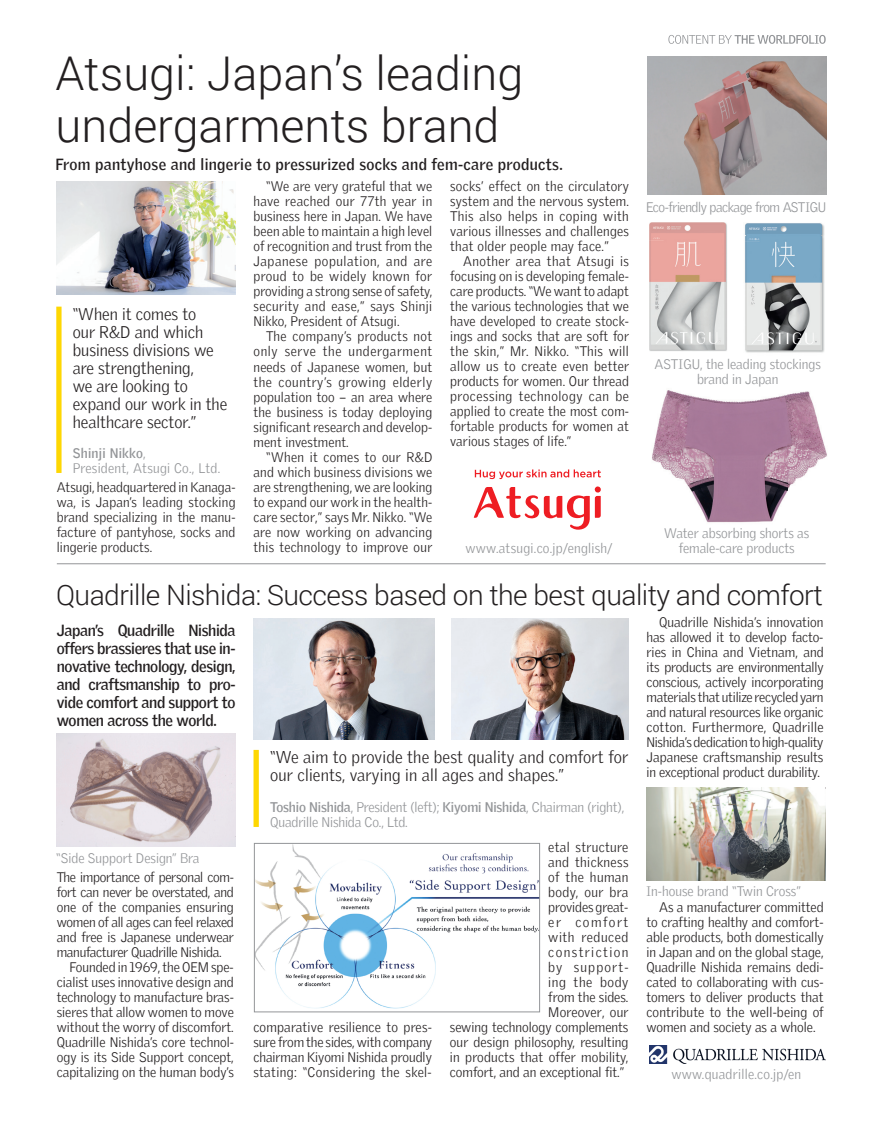
<style>
.page{position:relative;width:877px;height:1135px;background:#fff}
.page>*{position:absolute;margin:0;border:0;box-sizing:border-box;transform-origin:0 0}
.t1{font:300 46.5px/52.5px "Roboto";color:#231f20}
.t2{font:300 28.05px "Roboto";letter-spacing:-.02em;color:#231f20}
.t3{font:300 16.65px/18.1px "Griffith Gothic";letter-spacing:.01em;color:#231f20}
.t4{font:300 16.5px/18px "Griffith Gothic";color:#231f20}
.t5{font:700 15.75px/18px "Griffith Gothic";letter-spacing:.005em;color:#231f20;text-align:justify}
.t6{font:300 13.65px/15.1px "Griffith Gothic";letter-spacing:-.01em;color:#939598}
.t7{font:300 13.5px/15px "Griffith Gothic";color:#231f20;text-align:justify}
.t8{font:300 13.5px/15px "Griffith Gothic";color:#939598;text-align:center}
.t9{font:300 13.5px "Griffith Gothic";letter-spacing:-.02em;color:#231f20}
.t10{font:300 13.5px/15px "Griffith Gothic";letter-spacing:.02em;color:#939598}
.t11{font:300 13.5px "Griffith Gothic";letter-spacing:-.03em;color:#939598}
.t12{font:300 13.5px "Griffith Gothic";letter-spacing:.025em;color:#231f20}
.t13{font:300 13.5px "Griffith Gothic";letter-spacing:.03em;color:#231f20}
.t14{font:300 13.5px "Griffith Gothic";letter-spacing:.105em;color:#231f20}
.t15{font:300 13.5px "Griffith Gothic";letter-spacing:.04em;color:#231f20}
.t16{font:300 13.5px "Griffith Gothic";letter-spacing:.085em;color:#231f20}
.t17{font:300 13.5px "Griffith Gothic";letter-spacing:.045em;color:#231f20}
.t18{font:300 13.5px "Griffith Gothic";letter-spacing:.115em;color:#231f20}
.s1{font-weight:700}
</style>
<div class="page">
<svg style="left:668px;top:35px;width:157px;height:9px"></svg>
<hr style="left:57px;top:563px;width:768px;height:1px;background:#939598">
<img style="left:649px;top:1045px;width:176px;height:18px">
<img style="left:253px;top:618px;width:181px;height:121px">
<img style="left:451px;top:618px;width:177px;height:121px">
<div style="left:253px;top:750px;width:6px;height:77px;background:#fed702"></div>
<img style="left:56px;top:733px;width:179px;height:113px">
<img style="left:256px;top:845px;width:282px;height:164px">
<div style="left:254px;top:843px;width:286px;height:169px;border:1px solid #939598"></div>
<img style="left:646px;top:787px;width:179px;height:93px">
<img style="left:647px;top:57px;width:179px;height:137px">
<div style="left:56px;top:306px;width:6px;height:167px;background:#fed702"></div>
<img style="left:56px;top:182px;width:179px;height:113px">
<svg style="left:475px;top:469px;width:126px;height:10px"></svg>
<svg style="left:474px;top:486px;width:127px;height:43px"></svg>
<img style="left:652px;top:390px;width:175px;height:133px">
<img style="left:744px;top:223px;width:81px;height:130px">
<img style="left:649px;top:222px;width:78px;height:129px">
<h1 class="t1" style="left:56px;top:45px;width:469px">Atsugi: Japan’s leading undergarments brand</h1>
<p class="t5" style="left:56px;top:155px;width:508px">From pantyhose and lingerie to pressurized socks and fem-care products.</p>
<p class="t4" style="left:73px;top:304px;width:156px">“When it comes to<br>our R&amp;D and which business divisions we are strengthening,<br>we are looking to expand our work in the healthcare sector.”</p>
<p class="t10" style="left:73px;top:445px;width:149px"><span class="s1">Shinji Nikko</span>,<br>President, Atsugi Co., Ltd.</p>
<p class="t7" style="left:57px;top:479px;width:180px">Atsugi, headquartered in Kanaga&shy;wa, is Japan’s leading stocking brand specializing in the manu&shy;facture of pantyhose, socks and lingerie products.</p>
<p class="t7" style="left:253px;top:179px;width:180px;text-indent:13px">“We are very grateful that we have reached our 77th year in business here in Japan. We have been able to maintain a high level of recognition and trust from the Japanese population, and are proud to be widely known for providing a strong sense of safety, security and ease,” says Shinji Nikko, President of Atsugi.</p>
<p class="t7" style="left:253px;top:329px;width:180px;text-indent:13px">The company’s products not only serve the undergarment needs of Japanese women, but the country’s growing elderly population too – an area where the business is today deploying significant research and develop&shy;ment investment.</p>
<p class="t7" style="left:253px;top:449px;width:180px;text-indent:13px">“When it comes to our R&amp;D and which business divisions we are strengthening, we are looking to expand our work in the health&shy;care sector,” says Mr. Nikko. “We are now working on advancing this technology to improve our</p>
<p class="t7" style="left:450px;top:179px;width:180px">socks’ effect on the circulatory system and the nervous system.<br>This also helps in coping with various illnesses and challenges that older people may face.”</p>
<p class="t7" style="left:450px;top:254px;width:180px;text-indent:13px">Another area that Atsugi is focusing on is developing female&shy;care products. “We want to adapt the various technologies that we have developed to create stock&shy;ings and socks that are soft for the skin,” Mr. Nikko. “This will allow us to create even better products for women. Our thread processing technology can be applied to create the most com&shy;fortable products for women at various stages of life.”</p>
<p class="t10" style="left:465px;top:540px;width:148px">www.atsugi.co.jp/english/</p>
<p class="t11" style="left:646px;top:199px;width:182px">Eco-friendly package from ASTIGU</p>
<p class="t8" style="left:654px;top:357px;width:168px">ASTIGU, the leading stockings brand in Japan</p>
<p class="t8" style="left:664px;top:525px;width:147px">Water absorbing shorts as female-care products</p>
<h2 class="t2" style="left:56px;top:575px;width:768px">Quadrille Nishida: Success based on the best quality and comfort</h2>
<p class="t5" style="left:57px;top:621px;width:180px">Japan’s Quadrille Nishida offers brassieres that use in&shy;novative technology, design, and craftsmanship to pro&shy;vide comfort and support to women across the world.</p>
<p class="t8" style="left:56px;top:850px;width:145px">“Side Support Design” Bra</p>
<p class="t9" style="left:57px;top:869px;width:179px">The importance of personal com-</p>
<p class="t9" style="left:57px;top:884px;width:179px">fort can never be overstated, and</p>
<p class="t7" style="left:57px;top:899px;width:179px">one of the companies ensuring</p>
<p class="t9" style="left:57px;top:914px;width:178px">women of all ages can feel relaxed</p>
<p class="t7" style="left:57px;top:929px;width:179px">and free is Japanese underwear</p>
<p class="t9" style="left:57px;top:944px;width:166px">manufacturer Quadrille Nishida.</p>
<p class="t7" style="left:70px;top:959px;width:166px">Founded in 1969, the OEM spe-</p>
<p class="t7" style="left:57px;top:974px;width:178px">cialist uses innovative design and</p>
<p class="t7" style="left:57px;top:989px;width:179px">technology to manufacture bras-</p>
<p class="t7" style="left:57px;top:1004px;width:178px">sieres that allow women to move</p>
<p class="t7" style="left:57px;top:1019px;width:178px">without the worry of discomfort.</p>
<p class="t7" style="left:57px;top:1034px;width:179px">Quadrille Nishida’s core technol-</p>
<p class="t7" style="left:57px;top:1049px;width:178px">ogy is its Side Support concept,</p>
<p class="t7" style="left:57px;top:1064px;width:179px">capitalizing on the human body’s</p>
<p class="t3" style="left:270px;top:748px;width:360px">“We aim to provide the best quality and comfort for our clients, varying in all ages and shapes.”</p>
<p class="t6" style="left:270px;top:799px;width:355px"><span class="s1">Toshio Nishida</span>, President (left); <span class="s1">Kiyomi Nishida</span>, Chairman (right),<br>Quadrille Nishida Co., Ltd.</p>
<p class="t7" style="left:253px;top:1019px;width:180px">comparative resilience to pres&shy;sure from the sides, with company chairman Kiyomi Nishida proudly stating: “Considering the skel-</p>
<p class="t12" style="left:548px;top:839px;width:82px">etal structure</p>
<p class="t12" style="left:548px;top:854px;width:82px">and thickness</p>
<p class="t13" style="left:548px;top:869px;width:82px">of the human</p>
<p class="t13" style="left:548px;top:884px;width:82px">body, our bra</p>
<p class="t7" style="left:548px;top:899px;width:82px">provides great-</p>
<p class="t18" style="left:548px;top:914px;width:82px">er comfort</p>
<p class="t15" style="left:548px;top:929px;width:82px">with reduced</p>
<p class="t14" style="left:548px;top:943px;width:82px">constriction</p>
<p class="t16" style="left:548px;top:958px;width:82px">by support-</p>
<p class="t17" style="left:548px;top:973px;width:82px">ing the body</p>
<p class="t7" style="left:548px;top:989px;width:82px">from the sides.</p>
<p class="t7" style="left:548px;top:1004px;width:82px">Moreover, our</p>
<p class="t7" style="left:450px;top:1019px;width:180px">sewing technology complements</p>
<p class="t7" style="left:450px;top:1034px;width:180px">our design philosophy, resulting</p>
<p class="t7" style="left:450px;top:1049px;width:180px">in products that offer mobility,</p>
<p class="t7" style="left:450px;top:1064px;width:176px">comfort, and an exceptional fit.”</p>
<p class="t7" style="left:646px;top:614px;width:179px;text-indent:13px">Quadrille Nishida’s innovation has allowed it to develop facto&shy;ries in China and Vietnam, and its products are environmentally conscious, actively incorporating materials that utilize recycled yarn and natural resources like organic cotton. Furthermore, Quadrille Nishida’s dedication to high-quality Japanese craftsmanship results in exceptional product durability.</p>
<p class="t8" style="left:646px;top:883px;width:156px">In-house brand “Twin Cross”</p>
<p class="t7" style="left:646px;top:899px;width:179px;text-indent:13px">As a manufacturer committed to crafting healthy and comfort&shy;able products, both domestically in Japan and on the global stage, Quadrille Nishida remains dedi&shy;cated to collaborating with cus&shy;tomers to deliver products that contribute to the well-being of women and society as a whole.</p>
<p class="t10" style="left:671px;top:1065px;width:131px">www.quadrille.co.jp/en</p>
</div>
